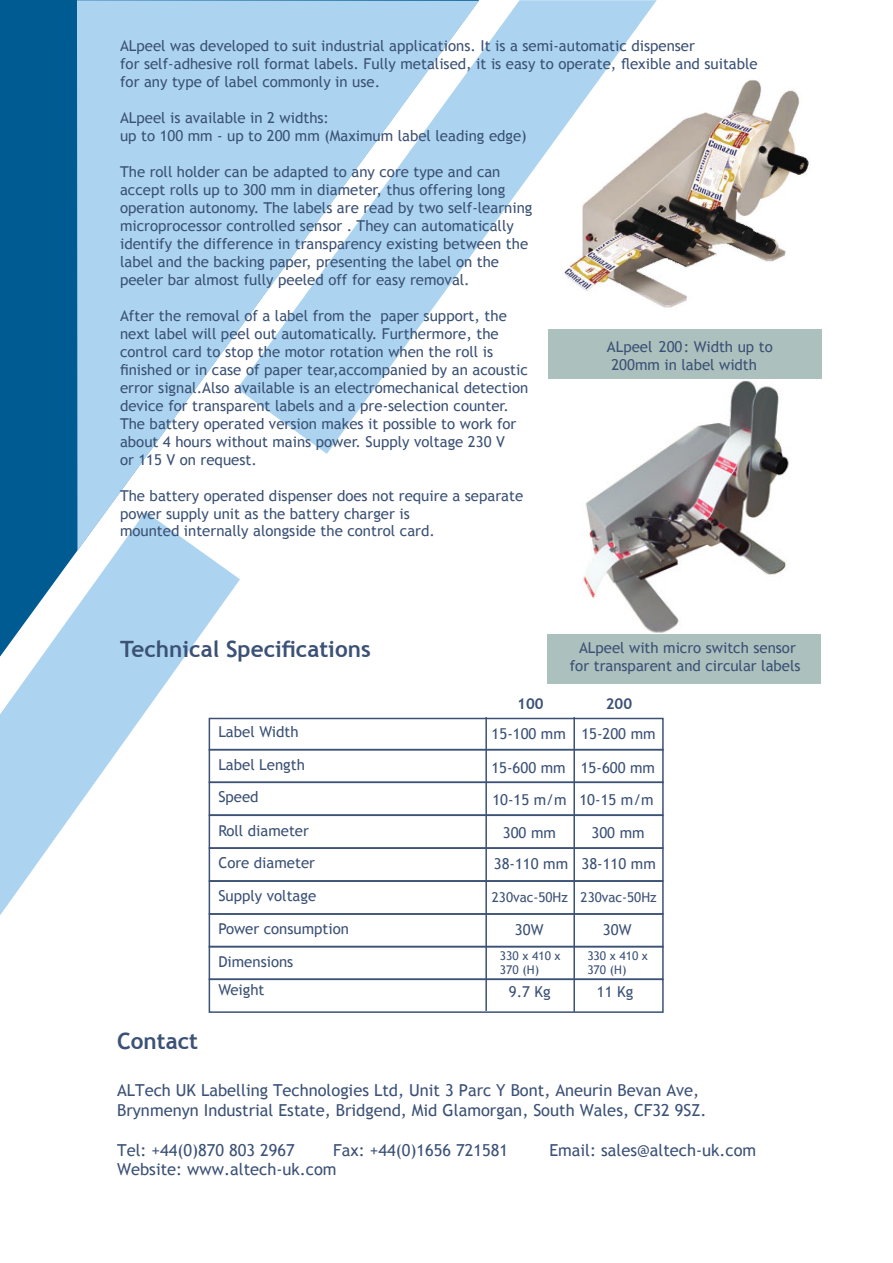
<style>
.page{position:relative;width:893px;height:1263px;background:#fff}
.page>*{position:absolute;margin:0;border:0;box-sizing:border-box;transform-origin:0 0}
.t1{font:700 22.5px "Trebuchet MS";color:#3b5175}
.t2{font:16.5px/19.8px "Trebuchet MS";color:#3b5175}
.t3{font:15px/18px "Trebuchet MS";color:#3b5175}
.t4{font:700 15px "Trebuchet MS";color:#3b5175}
.t5{font:13.5px "Trebuchet MS";color:#3b5175}
.t6{font:12px/13.5px "Trebuchet MS";color:#3b5175}
</style>
<div class="page">
<div style="left:0;top:0;width:77px;height:512px;background:#005b93"></div>
<svg style="left:0;top:512px;width:240px;height:403px"></svg>
<svg style="left:479px;top:0;width:178px;height:330px;fill:#acd4f0"></svg>
<svg style="left:77px;top:0;width:402px;height:551px;fill:#acd4f0"></svg>
<div style="left:548px;top:330px;width:274px;height:49px;background:#acc0bd"></div>
<img style="left:547px;top:68px;width:262px;height:250px">
<div style="left:209px;top:718px;width:455px;height:33px;border:2px solid #3b5175"></div>
<div style="left:209px;top:749px;width:455px;height:34px;border:2px solid #3b5175"></div>
<div style="left:209px;top:782px;width:455px;height:34px;border:2px solid #3b5175"></div>
<div style="left:209px;top:815px;width:455px;height:34px;border:2px solid #3b5175"></div>
<hr style="left:485px;top:717px;width:2px;height:294px;background:#3b5175">
<div style="left:209px;top:847px;width:455px;height:35px;border:2px solid #3b5175"></div>
<div style="left:209px;top:880px;width:455px;height:35px;border:2px solid #3b5175"></div>
<div style="left:209px;top:913px;width:455px;height:35px;border:2px solid #3b5175"></div>
<div style="left:209px;top:946px;width:455px;height:34px;border:2px solid #3b5175"></div>
<hr style="left:573px;top:717px;width:2px;height:295px;background:#3b5175">
<div style="left:209px;top:979px;width:455px;height:34px;border:2px solid #3b5175"></div>
<img style="left:583px;top:380px;width:206px;height:253px">
<div style="left:547px;top:634px;width:273px;height:49px;background:#acc0bd"></div>
<p class="t3" style="left:120px;top:37px;width:639px">ALpeel was developed to suit industrial applications. It is a semi-automatic dispenser<br>for self-adhesive roll format labels. Fully metalised, it is easy to operate, flexible and suitable for any type of label commonly in use.</p>
<p class="t3" style="left:120px;top:109px;width:408px">ALpeel is available in 2 widths:<br>up to 100 mm - up to 200 mm (Maximum label leading edge)</p>
<p class="t3" style="left:120px;top:163px;width:414px">The roll holder can be adapted to any core type and can accept rolls up to 300 mm in diameter, thus offering long operation autonomy. The labels are read by two self-learning microprocessor controlled sensor . They can automatically identify the difference in transparency existing between the label and the backing paper, presenting the label on the peeler bar almost fully peeled off for easy removal.</p>
<p class="t3" style="left:120px;top:307px;width:410px">After the removal of a label from the paper support, the next label will peel out automatically. Furthermore, the control card to stop the motor rotation when the roll is finished or in case of paper tear,accompanied by an acoustic error signal.Also available is an electromechanical detection device for transparent labels and a pre-selection counter.<br>The battery operated version makes it possible to work for about 4 hours without mains power. Supply voltage 230 V<br>or 115 V on request.</p>
<p class="t3" style="left:120px;top:487px;width:405px">The battery operated dispenser does not require a separate power supply unit as the battery charger is</p>
<p class="t3" style="left:120px;top:522px;width:316px">mounted internally alongside the control card.</p>
<p class="t3" style="left:611px;top:338px;width:163px;text-indent:-5px">ALpeel 200: Width up to<br>200mm in label width</p>
<h1 class="t1" style="left:120px;top:635px;width:252px">Technical Specifications</h1>
<p class="t3" style="left:218px;top:723px;width:82px">Label Width</p>
<p class="t3" style="left:218px;top:749px;width:88px;line-height:31.5px">Label Length<br>Speed</p>
<p class="t3" style="left:218px;top:822px;width:92px">Roll diameter</p>
<p class="t3" style="left:570px;top:639px;width:232px;text-align:center">ALpeel with micro switch sensor for transparent and circular labels</p>
<p class="t4" style="left:517px;top:694px;width:28px">100</p>
<p class="t4" style="left:606px;top:694px;width:28px">200</p>
<p class="t3" style="left:581px;top:725px;width:76px">15-200 mm</p>
<p class="t3" style="left:581px;top:759px;width:76px">15-600 mm</p>
<p class="t3" style="left:492px;top:725px;width:76px">15-100 mm</p>
<p class="t3" style="left:491px;top:752px;width:77px;line-height:32.5px;text-align:center">15-600 mm<br>10-15 m/m<br>300 mm</p>
<p class="t3" style="left:579px;top:791px;width:76px">10-15 m/m</p>
<p class="t3" style="left:591px;top:824px;width:55px">300 mm</p>
<p class="t3" style="left:218px;top:854px;width:98px">Core diameter</p>
<p class="t3" style="left:494px;top:855px;width:76px">38-110 mm</p>
<p class="t3" style="left:218px;top:887px;width:99px">Supply voltage</p>
<p class="t5" style="left:492px;top:890px;width:77px">230vac-50Hz</p>
<p class="t3" style="left:218px;top:912px;width:132px;line-height:32.8px">Power consumption<br>Dimensions</p>
<p class="t3" style="left:515px;top:921px;width:30px">30W</p>
<p class="t6" style="left:500px;top:950px;width:62px">330 x 410 x<br>370 (H)</p>
<p class="t3" style="left:581px;top:855px;width:76px">38-110 mm</p>
<p class="t5" style="left:580px;top:890px;width:77px">230vac-50Hz</p>
<p class="t3" style="left:603px;top:921px;width:30px">30W</p>
<p class="t6" style="left:587px;top:950px;width:62px">330 x 410 x<br>370 (H)</p>
<p class="t3" style="left:218px;top:981px;width:48px">Weight</p>
<p class="t3" style="left:509px;top:983px;width:43px">9.7 Kg</p>
<p class="t3" style="left:597px;top:983px;width:38px">11 Kg</p>
<h1 class="t1" style="left:117px;top:1027px;width:83px">Contact</h1>
<p class="t2" style="left:117px;top:1081px;width:591px">ALTech UK Labelling Technologies Ltd, Unit 3 Parc Y Bont, Aneurin Bevan Ave,<br>Brynmenyn Industrial Estate, Bridgend, Mid Glamorgan, South Wales, CF32 9SZ.</p>
<p class="t2" style="left:117px;top:1140px;width:179px">Tel: +44(0)870 803 2967</p>
<p class="t2" style="left:333px;top:1140px;width:176px">Fax: +44(0)1656 721581</p>
<p class="t2" style="left:549px;top:1140px;width:208px">Email: sales@altech-uk.com</p>
<p class="t2" style="left:117px;top:1160px;width:221px">Website: www.altech-uk.com</p>
</div>
